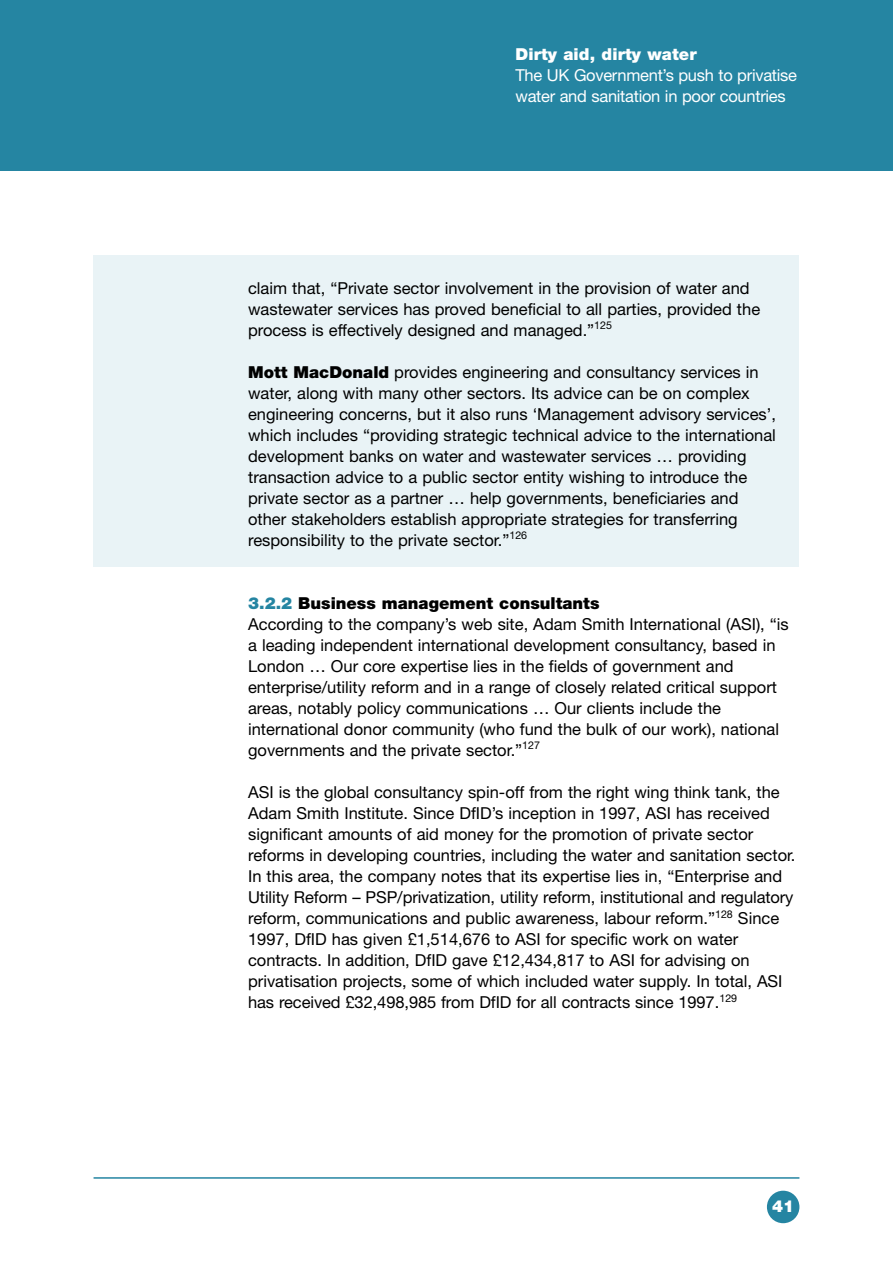
<style>
.page{position:relative;width:893px;height:1263px;background:#fff}
.page>*{position:absolute;margin:0;border:0;box-sizing:border-box;transform-origin:0 0}
.t1{font:16.5px/21px "Helvetica Neue";color:#000}
.t2{font:16.5px/21px "Helvetica Neue";letter-spacing:-.015em;color:#fff}
.t3{font:900 16.5px "Helvetica Neue";letter-spacing:.005em;color:#fff}
.s1{font-weight:900}
.s2{font-weight:900;color:#2585a2}
</style>
<div class="page">
<div style="left:94px;top:255px;width:705px;height:312px;background:#e9f3f6"></div>
<div style="left:767px;top:1191px;width:32px;height:32px;background:#2585a2;border-radius:50%"></div>
<div style="left:0;top:0;width:893px;height:170px;background:#2585a2"></div>
<hr style="left:94px;top:1177px;width:705px;height:2px;background:#2585a2">
<p class="t3" style="left:515px;top:48px;width:183px">Dirty aid, dirty water</p>
<p class="t2" style="left:515px;top:66px;width:283px">The UK Government’s push to privatise water and sanitation in poor countries</p>
<p class="t1" style="left:248px;top:279px;width:514px">claim that, “Private sector involvement in the provision of water and wastewater services has proved beneficial to all parties, provided the process is effectively designed and managed.”<sup>125</sup></p>
<p class="t1" style="left:248px;top:363px;width:529px"><span class="s1">Mott MacDonald</span> provides engineering and consultancy services in water, along with many other sectors. Its advice can be on complex engineering concerns, but it also runs ‘Management advisory services’, which includes “providing strategic technical advice to the international development banks on water and wastewater services … providing transaction advice to a public sector entity wishing to introduce the private sector as a partner … help governments, beneficiaries and other stakeholders establish appropriate strategies for transferring responsibility to the private sector.”<sup>126</sup></p>
<p class="t1" style="left:248px;top:594px;width:542px"><span class="s2">3.2.2</span> <span class="s1">Business management consultants<br></span>According to the company’s web site, Adam Smith International (ASI), “is a leading independent international development consultancy, based in London … Our core expertise lies in the fields of government and enterprise/utility reform and in a range of closely related critical support areas, notably policy communications … Our clients include the international donor community (who fund the bulk of our work), national governments and the private sector.”<sup>127</sup></p>
<p class="t1" style="left:248px;top:783px;width:549px">ASI is the global consultancy spin-off from the right wing think tank, the Adam Smith Institute. Since DfID’s inception in 1997, ASI has received significant amounts of aid money for the promotion of private sector reforms in developing countries, including the water and sanitation sector.<br>In this area, the company notes that its expertise lies in, “Enterprise and Utility Reform – PSP/privatization, utility reform, institutional and regulatory reform, communications and public awareness, labour reform.”<sup>128</sup> Since 1997, DfID has given £1,514,676 to ASI for specific work on water contracts. In addition, DfID gave £12,434,817 to ASI for advising on privatisation projects, some of which included water supply. In total, ASI has received £32,498,985 from DfID for all contracts since 1997.<sup>129</sup></p>
<p class="t3" style="left:772px;top:1201px;width:24px">41</p>
</div>
